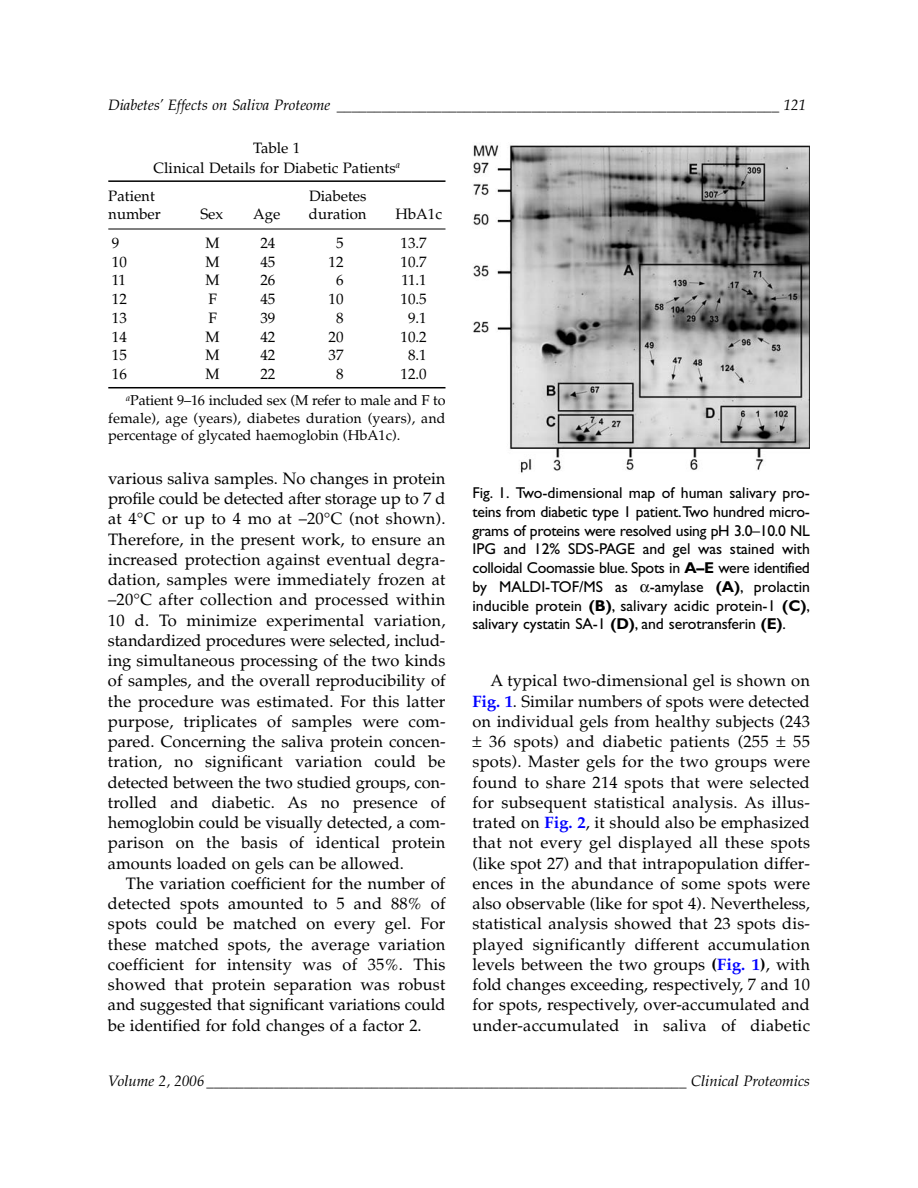
<style>
.page{position:relative;width:918px;height:1188px;background:#fff}
.page>*{position:absolute;margin:0;border:0;box-sizing:border-box;transform-origin:0 0}
.t1{font:16.5px/20.2px "Palatino";letter-spacing:.005em;color:#000;text-align:justify}
.t2{font:15.75px/18.8px "Gill Sans";letter-spacing:-.01em;color:#000;text-align:justify}
.t3{font:italic 15px "Palatino";color:#000}
.t4{font:15px/19.4px "Palatino";color:#000;text-align:center}
.t5{font:14.25px/17.2px "Palatino";color:#000;text-align:justify}
.s1{font-weight:700}
.s2{font-weight:700;color:#00f}
</style>
<div class="page">
<svg style="left:108px;top:145px;width:702px;height:328px"></svg>
<p class="t3" style="left:108px;top:99px;width:700px">Diabetes’ Effects on Saliva Proteome ___________________________________________________________ 121</p>
<p class="t4" style="left:154px;top:140px;width:248px">Table 1<br>Clinical Details for Diabetic Patients<sup>a</sup></p>
<p class="t4" style="left:108px;top:188px;width:48px">Patient</p>
<p class="t4" style="left:309px;top:188px;width:59px">Diabetes</p>
<p class="t4" style="left:108px;top:206px;width:54px">number</p>
<p class="t4" style="left:200px;top:206px;width:24px">Sex</p>
<p class="t4" style="left:253px;top:206px;width:29px">Age</p>
<p class="t4" style="left:309px;top:206px;width:59px">duration</p>
<p class="t4" style="left:395px;top:206px;width:48px">HbA1c</p>
<p class="t4" style="left:112px;top:235px;width:9px">9</p>
<p class="t4" style="left:206px;top:235px;width:16px">M</p>
<p class="t4" style="left:260px;top:235px;width:16px">24</p>
<p class="t4" style="left:336px;top:235px;width:9px">5</p>
<p class="t4" style="left:400px;top:235px;width:28px">13.7</p>
<p class="t4" style="left:112px;top:254px;width:16px">10</p>
<p class="t4" style="left:206px;top:254px;width:16px">M</p>
<p class="t4" style="left:260px;top:254px;width:16px">45</p>
<p class="t4" style="left:329px;top:254px;width:16px">12</p>
<p class="t4" style="left:401px;top:254px;width:28px">10.7</p>
<p class="t4" style="left:112px;top:272px;width:16px">11</p>
<p class="t4" style="left:206px;top:272px;width:16px">M</p>
<p class="t4" style="left:260px;top:272px;width:17px">26</p>
<p class="t4" style="left:336px;top:272px;width:9px">6</p>
<p class="t4" style="left:401px;top:272px;width:27px">11.1</p>
<p class="t4" style="left:112px;top:291px;width:16px">12</p>
<p class="t4" style="left:209px;top:291px;width:10px">F</p>
<p class="t4" style="left:260px;top:291px;width:16px">45</p>
<p class="t4" style="left:329px;top:291px;width:17px">10</p>
<p class="t4" style="left:401px;top:291px;width:28px">10.5</p>
<p class="t4" style="left:112px;top:310px;width:16px">13</p>
<p class="t4" style="left:209px;top:310px;width:10px">F</p>
<p class="t4" style="left:260px;top:310px;width:16px">39</p>
<p class="t4" style="left:336px;top:310px;width:9px">8</p>
<p class="t4" style="left:408px;top:310px;width:20px">9.1</p>
<p class="t4" style="left:112px;top:329px;width:16px">14</p>
<p class="t4" style="left:206px;top:329px;width:16px">M</p>
<p class="t4" style="left:260px;top:329px;width:16px">42</p>
<p class="t4" style="left:329px;top:329px;width:16px">20</p>
<p class="t4" style="left:401px;top:329px;width:28px">10.2</p>
<p class="t4" style="left:112px;top:347px;width:16px">15</p>
<p class="t4" style="left:206px;top:347px;width:16px">M</p>
<p class="t4" style="left:260px;top:347px;width:16px">42</p>
<p class="t4" style="left:329px;top:347px;width:16px">37</p>
<p class="t4" style="left:408px;top:347px;width:20px">8.1</p>
<p class="t4" style="left:112px;top:366px;width:16px">16</p>
<p class="t4" style="left:206px;top:366px;width:16px">M</p>
<p class="t4" style="left:260px;top:366px;width:16px">22</p>
<p class="t4" style="left:336px;top:366px;width:9px">8</p>
<p class="t4" style="left:401px;top:366px;width:28px">12.0</p>
<p class="t5" style="left:108px;top:394px;width:339px;text-indent:18px"><sup>a</sup>Patient 9–16 included sex (M refer to male and F to female), age (years), diabetes duration (years), and percentage of glycated haemoglobin (HbA1c).</p>
<p class="t1" style="left:108px;top:470px;width:339px">various saliva samples. No changes in protein profile could be detected after storage up to 7 d at 4°C or up to 4 mo at –20°C (not shown).<br>Therefore, in the present work, to ensure an increased protection against eventual degra&shy;dation, samples were immediately frozen at –20°C after collection and processed within 10 d. To minimize experimental variation, standardized procedures were selected, includ&shy;ing simultaneous processing of the two kinds of samples, and the overall reproducibility of the procedure was estimated. For this latter purpose, triplicates of samples were com&shy;pared. Concerning the saliva protein concen&shy;tration, no significant variation could be detected between the two studied groups, con&shy;trolled and diabetic. As no presence of hemoglobin could be visually detected, a com&shy;parison on the basis of identical protein amounts loaded on gels can be allowed.</p>
<p class="t1" style="left:108px;top:875px;width:339px;text-indent:18px">The variation coefficient for the number of detected spots amounted to 5 and 88% of spots could be matched on every gel. For these matched spots, the average variation coefficient for intensity was of 35%. This showed that protein separation was robust and suggested that significant variations could be identified for fold changes of a factor 2.</p>
<p class="t2" style="left:472px;top:485px;width:339px">Fig. 1. Two-dimensional map of human salivary pro&shy;teins from diabetic type 1 patient.Two hundred micro&shy;grams of proteins were resolved using pH 3.0–10.0 NL IPG and 12% SDS-PAGE and gel was stained with colloidal Coomassie blue. Spots in <span class="s1">A–E</span> were identified by MALDI-TOF/MS as</p>
<p class="t2" style="left:473px;top:579px;width:339px;text-indent:177px">-amylase <span class="s1">(A)</span>, prolactin inducible protein <span class="s1">(B)</span>, salivary acidic protein-1 <span class="s1">(C)</span>, salivary cystatin SA-1 <span class="s1">(D)</span>, and serotransferin <span class="s1">(E)</span>.</p>
<p class="t1" style="left:490px;top:672px;width:321px">A typical two-dimensional gel is shown on</p>
<p class="t1" style="left:472px;top:693px;width:339px"><span class="s2">Fig. 1</span>. Similar numbers of spots were detected</p>
<p class="t1" style="left:472px;top:713px;width:339px">on individual gels from healthy subjects (243</p>
<p class="t1" style="left:489px;top:733px;width:281px">36 spots) and diabetic patients (255</p>
<p class="t1" style="left:472px;top:733px;width:339px;text-indent:321px">55 spots). Master gels for the two groups were found to share 214 spots that were selected for subsequent statistical analysis. As illus&shy;trated on <span class="s2">Fig. 2</span>, it should also be emphasized that not every gel displayed all these spots (like spot 27) and that intrapopulation differ&shy;ences in the abundance of some spots were also observable (like for spot 4). Nevertheless, statistical analysis showed that 23 spots dis&shy;played significantly different accumulation levels between the two groups <span class="s1">(</span><span class="s2">Fig. 1</span><span class="s1">)</span>, with fold changes exceeding, respectively, 7 and 10 for spots, respectively, over-accumulated and under-accumulated in saliva of diabetic</p>
<p class="t3" style="left:108px;top:1075px;width:704px">Volume 2, 2006 ________________________________________________________________ Clinical Proteomics</p>
</div>
